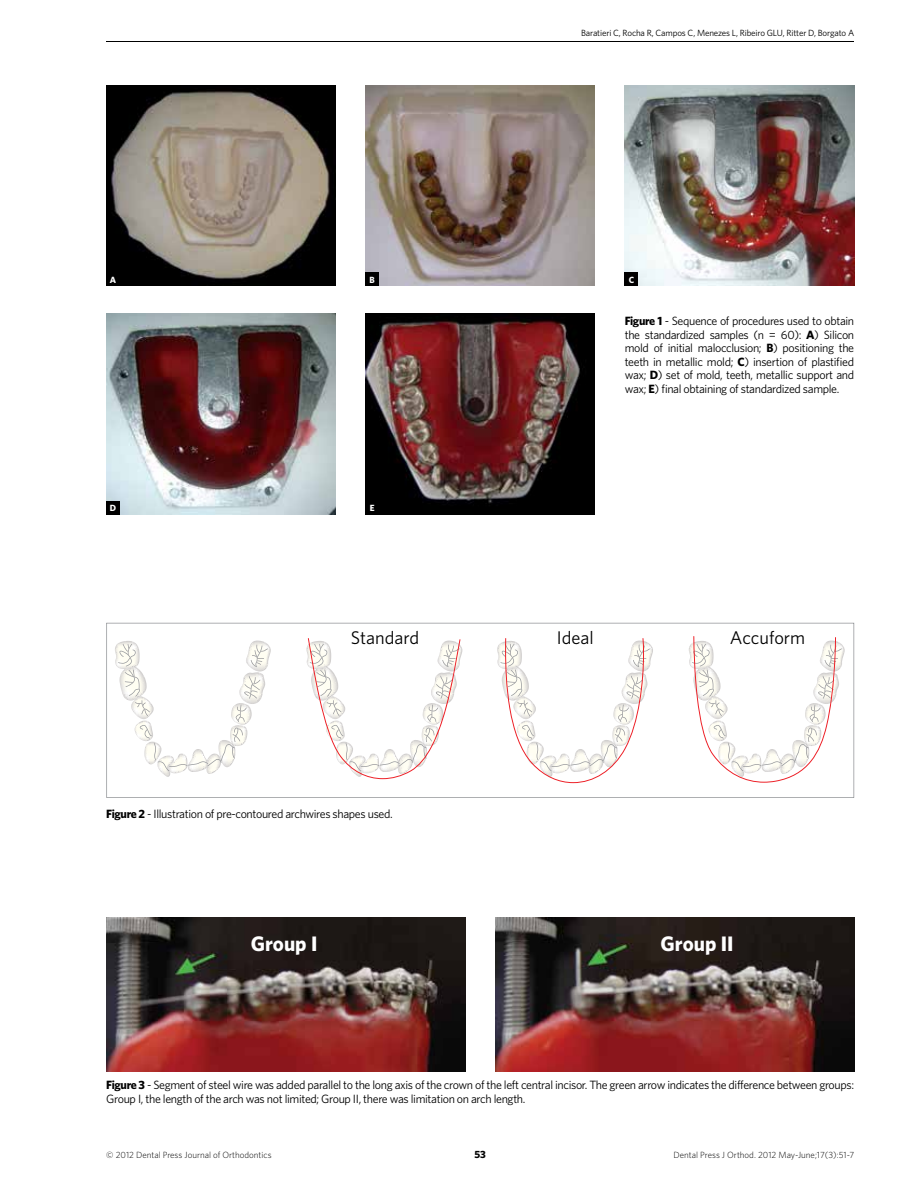
<style>
.page{position:relative;width:918px;height:1188px;background:#fff}
.page>*{position:absolute;margin:0;border:0;box-sizing:border-box;transform-origin:0 0}
.t1{font:700 21px "Whitney";color:#fff}
.t2{font:18.3px "Whitney";color:#000}
.t3{font:12px/13.5px "Whitney";letter-spacing:-.03em;color:#000;text-align:justify}
.t4{font:700 10.5px "Whitney";color:#000}
.t5{font:300 9px "Whitney";color:#000}
.t6{font:9px "Whitney";letter-spacing:-.015em;color:#000}
.t7{font:700 9px "Whitney";color:#fff}
.s1{font-weight:700}
</style>
<div class="page">
<img style="left:106px;top:85px;width:230px;height:201px">
<img style="left:366px;top:85px;width:229px;height:201px">
<img style="left:625px;top:85px;width:229px;height:201px">
<div style="left:106px;top:273px;width:14px;height:13px;background:#000"></div>
<div style="left:366px;top:273px;width:13px;height:13px;background:#000"></div>
<div style="left:625px;top:273px;width:13px;height:13px;background:#000"></div>
<img style="left:106px;top:314px;width:230px;height:200px">
<img style="left:366px;top:314px;width:229px;height:200px">
<div style="left:106px;top:501px;width:14px;height:13px;background:#000"></div>
<div style="left:366px;top:501px;width:13px;height:13px;background:#000"></div>
<svg style="left:106px;top:623px;width:748px;height:175px"></svg>
<img style="left:106px;top:917px;width:359px;height:154px">
<img style="left:495px;top:917px;width:359px;height:154px">
<hr style="left:106px;top:41px;width:748px;height:1px;background:#000">
<p class="t6" style="left:581px;top:28px;width:275px">Baratieri C, Rocha R, Campos C, Menezes L, Ribeiro GLU, Ritter D, Borgato A</p>
<p class="t7" style="left:110px;top:274px;width:8px">A</p>
<p class="t7" style="left:370px;top:274px;width:7px">B</p>
<p class="t7" style="left:629px;top:274px;width:7px">c</p>
<p class="t7" style="left:110px;top:503px;width:8px">D</p>
<p class="t7" style="left:370px;top:503px;width:6px">e</p>
<p class="t3" style="left:625px;top:314px;width:231px"><span class="s1">Figure 1</span> - Sequence of procedures used to obtain the standardized samples (n = 60): <span class="s1">A</span>) Silicon mold of initial malocclusion; <span class="s1">B</span>) positioning the teeth in metallic mold; <span class="s1">c</span>) insertion of plastified wax; <span class="s1">D</span>) set of mold, teeth, metallic support and wax; <span class="s1">e</span>) final obtaining of standardized sample.</p>
<h2 class="t2" style="left:351px;top:627px;width:70px">Standard</h2>
<h2 class="t2" style="left:557px;top:627px;width:38px">Ideal</h2>
<h2 class="t2" style="left:730px;top:627px;width:77px">Accuform</h2>
<p class="t3" style="left:106px;top:807px;width:288px"><span class="s1">Figure 2</span> - Illustration of pre-contoured archwires shapes used.</p>
<h1 class="t1" style="left:251px;top:931px;width:68px">Group I</h1>
<h1 class="t1" style="left:661px;top:931px;width:75px">Group II</h1>
<p class="t3" style="left:106px;top:1078px;width:749px"><span class="s1">Figure 3</span> - Segment of steel wire was added parallel to the long axis of the crown of the left central incisor. The green arrow indicates the difference between groups:<br>Group I, the length of the arch was not limited; Group II, there was limitation on arch length.</p>
<p class="t5" style="left:106px;top:1150px;width:167px">© 2012 Dental Press Journal of Orthodontics</p>
<p class="t4" style="left:475px;top:1148px;width:13px">53</p>
<p class="t5" style="left:674px;top:1150px;width:182px">Dental Press J Orthod. 2012 May-June;17(3):51-7</p>
</div>
